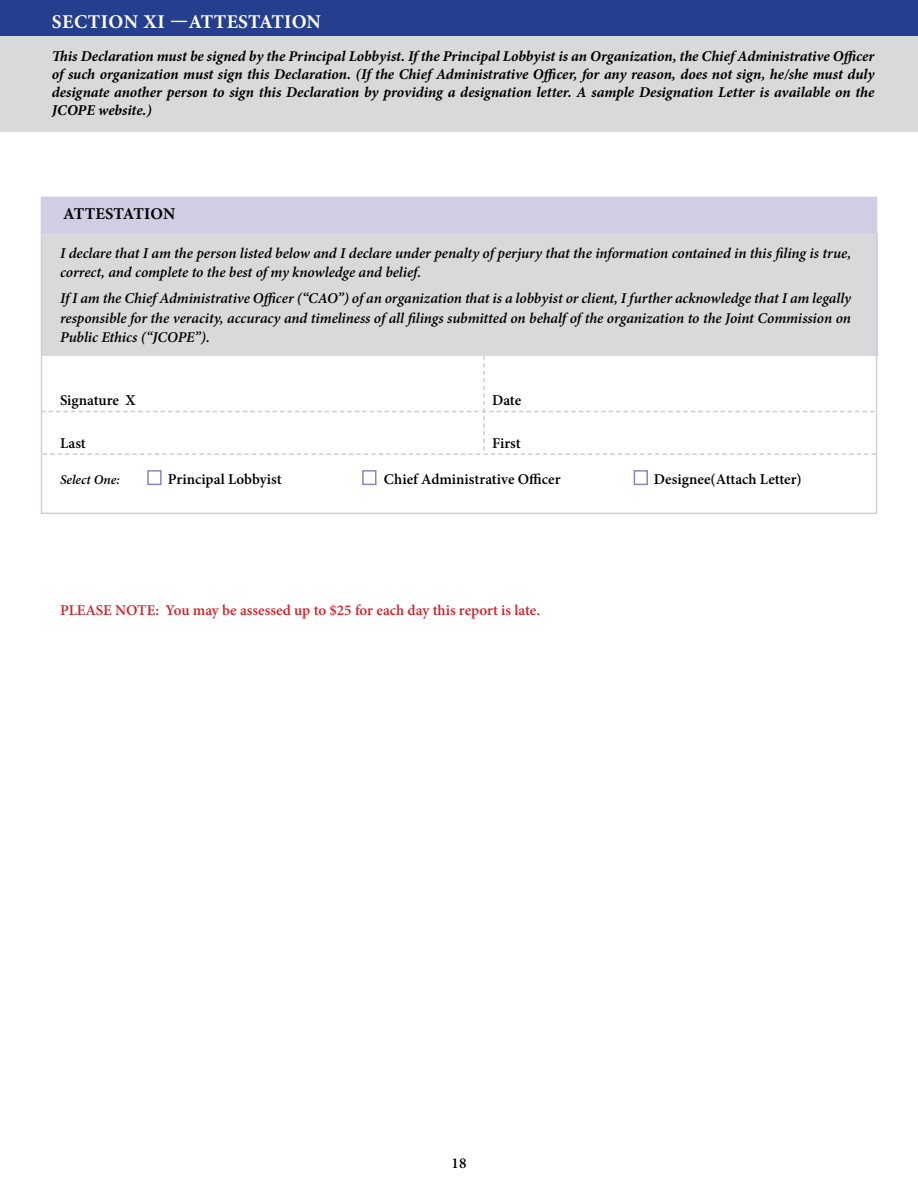
<style>
.page{position:relative;width:918px;height:1188px;background:#fff}
.page>*{position:absolute;margin:0;border:0;box-sizing:border-box;transform-origin:0 0}
.t1{font:700 19.5px "Minion Pro";letter-spacing:.01em;color:#fff}
.t2{font:700 16.5px "Minion Pro";color:#000}
.t3{font:italic 600 15px/19.5px "Minion Pro";letter-spacing:-.005em;color:#000}
.t4{font:italic 700 15px/18px "Minion Pro";letter-spacing:-.005em;color:#000;text-align:justify}
.t5{font:600 15px "Minion Pro";color:#000}
.t6{font:600 15px "Minion Pro";color:#d1232a}
.t7{font:italic 600 13.5px "Minion Pro";color:#000}
</style>
<div class="page">
<div style="left:0;top:35px;width:918px;height:97px;background:#d8d9db"></div>
<div style="left:0;top:0;width:918px;height:35px;background:#253f8e"></div>
<div style="left:42px;top:233px;width:835px;height:122px;background:#d8d9db"></div>
<div style="left:42px;top:198px;width:834px;height:35px;background:#cfcee4"></div>
<div style="left:41px;top:197px;width:836px;height:317px;border:2px solid #cfcee4"></div>
<div style="left:634px;top:470px;width:14px;height:15px;border:2px solid #8688ba"></div>
<div style="left:362px;top:470px;width:14px;height:15px;border:2px solid #8688ba"></div>
<div style="left:147px;top:470px;width:15px;height:15px;border:2px solid #8688ba"></div>
<svg style="left:41px;top:355px;width:835px;height:100px"></svg>
<p class="t1" style="left:52px;top:8px;width:271px">SECTION XI —ATTESTATION</p>
<p class="t4" style="left:52px;top:47px;width:824px">This Declaration must be signed by the Principal Lobbyist. If the Principal Lobbyist is an Organization, the Chief Administrative Officer of such organization must sign this Declaration. (If the Chief Administrative Officer, for any reason, does not sign, he/she must duly designate another person to sign this Declaration by providing a designation letter. A sample Designation Letter is available on the JCOPE website.)</p>
<p class="t2" style="left:63px;top:202px;width:114px">ATTESTATION</p>
<p class="t3" style="left:60px;top:243px;width:793px">I declare that I am the person listed below and I declare under penalty of perjury that the information contained in this filing is true, correct, and complete to the best of my knowledge and belief.</p>
<p class="t3" style="left:60px;top:289px;width:793px;text-align:justify">If I am the Chief Administrative Officer (“CAO”) of an organization that is a lobbyist or client, I further acknowledge that I am legally responsible for the veracity, accuracy and timeliness of all filings submitted on behalf of the organization to the Joint Commission on Public Ethics (“JCOPE”).</p>
<p class="t5" style="left:60px;top:390px;width:77px">Signature X</p>
<p class="t5" style="left:492px;top:390px;width:31px">Date</p>
<p class="t5" style="left:60px;top:433px;width:27px">Last</p>
<p class="t5" style="left:492px;top:433px;width:30px">First</p>
<p class="t7" style="left:60px;top:470px;width:61px">Select One:</p>
<p class="t5" style="left:168px;top:469px;width:115px">Principal Lobbyist</p>
<p class="t5" style="left:384px;top:469px;width:178px">Chief Administrative Officer</p>
<p class="t5" style="left:654px;top:469px;width:149px">Designee(Attach Letter)</p>
<p class="t6" style="left:60px;top:600px;width:482px">PLEASE NOTE: You may be assessed up to $25 for each day this report is late.</p>
<p class="t5" style="left:452px;top:1153px;width:16px">18</p>
</div>
